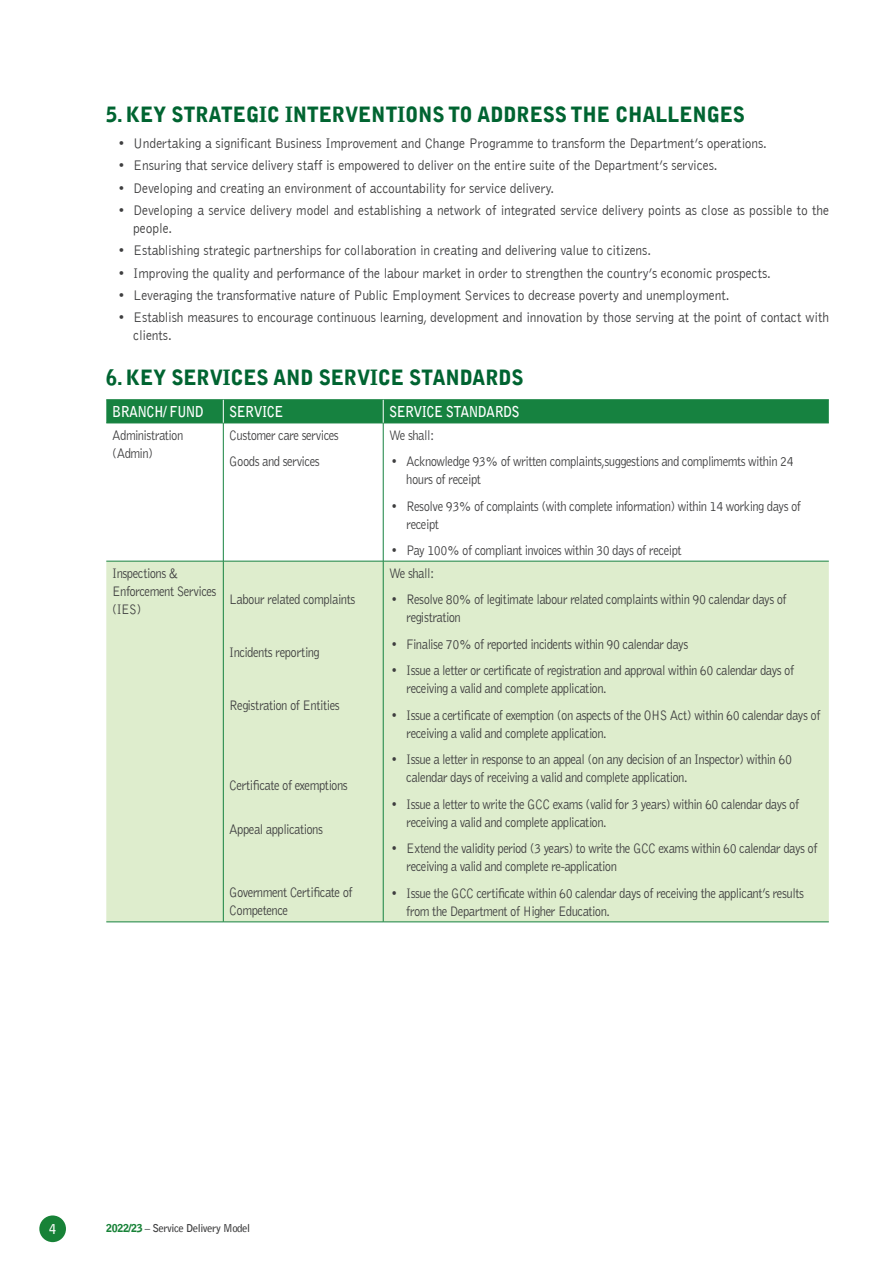
<style>
.page{position:relative;width:893px;height:1263px;background:#fff}
.page>*{position:absolute;margin:0;border:0;box-sizing:border-box;transform-origin:0 0}
._2__HEADER{font:900 21px "Bell Gothic";letter-spacing:-.01em;color:#006431;scale:.95 1}
._4_TABLE_STYLE_2{font:700 15px "Bell Gothic Std";letter-spacing:-.04em;color:#fff;scale:.89 1}
._3_TABLE_TAB{font:300 14.25px/18px "Bell Gothic Std";letter-spacing:-.04em;color:#3e3e3f;scale:.89 1}
.t1{font:300 14.25px/18px "Bell Gothic";letter-spacing:-.01em;color:#3e3e3f;scale:.95 1}
.t2{font:700 13.5px "Bell Gothic Std";color:#fff;scale:.95 1}
.t3{font:700 10.8px "Bell Gothic";letter-spacing:-.04em;color:#3e3e3f}
.s1{font-weight:900;color:#178237}
</style>
<div class="page">
<div style="left:39px;top:1215px;width:27px;height:27px;background:#178237;border-radius:50%"></div>
<div style="left:106px;top:562px;width:723px;height:360px;background:#deedcd"></div>
<hr style="left:223px;top:423px;width:1px;height:138px;background:#168240">
<hr style="left:383px;top:423px;width:1px;height:138px;background:#168240">
<hr style="left:106px;top:561px;width:117px;height:1px;background:#168240">
<hr style="left:223px;top:561px;width:160px;height:1px;background:#168240">
<hr style="left:223px;top:561px;width:1px;height:361px;background:#168240">
<hr style="left:383px;top:561px;width:446px;height:1px;background:#168240">
<hr style="left:383px;top:561px;width:1px;height:361px;background:#168240">
<hr style="left:106px;top:922px;width:117px;height:1px;background:#168240">
<hr style="left:383px;top:922px;width:446px;height:1px;background:#168240">
<hr style="left:106px;top:399px;width:117px;height:1px;background:#168240">
<hr style="left:223px;top:399px;width:160px;height:1px;background:#168240">
<hr style="left:383px;top:399px;width:446px;height:1px;background:#168240">
<hr style="left:106px;top:423px;width:117px;height:1px;background:#168240">
<hr style="left:223px;top:423px;width:160px;height:1px;background:#168240">
<hr style="left:383px;top:423px;width:446px;height:1px;background:#168240">
<hr style="left:223px;top:922px;width:160px;height:1px;background:#168240">
<div style="left:106px;top:400px;width:723px;height:23px;background:#168240"></div>
<p class="_2__HEADER" style="left:106px;top:102px;width:674px">5. KEY STRATEGIC INTERVENTIONS TO ADDRESS THE CHALLENGES</p>
<p class="t1" style="left:118px;top:135px;width:684px">• Undertaking a significant Business Improvement and Change Programme to transform the Department’s operations.</p>
<p class="t1" style="left:118px;top:157px;width:632px">• Ensuring that service delivery staff is empowered to deliver on the entire suite of the Department’s services.</p>
<p class="t1" style="left:118px;top:179px;width:460px">• Developing and creating an environment of accountability for service delivery.</p>
<p class="t1" style="left:133px;top:202px;width:734px;text-indent:-15px">• Developing a service delivery model and establishing a network of integrated service delivery points as close as possible to the people.</p>
<p class="t1" style="left:118px;top:242px;width:562px">• Establishing strategic partnerships for collaboration in creating and delivering value to citizens.</p>
<p class="t1" style="left:118px;top:264px;width:689px">• Improving the quality and performance of the labour market in order to strengthen the country’s economic prospects.</p>
<p class="t1" style="left:118px;top:286px;width:645px">• Leveraging the transformative nature of Public Employment Services to decrease poverty and unemployment.</p>
<p class="t1" style="left:133px;top:309px;width:734px;text-indent:-15px">• Establish measures to encourage continuous learning, development and innovation by those serving at the point of contact with clients.</p>
<p class="_2__HEADER" style="left:106px;top:365px;width:441px">6. KEY SERVICES AND SERVICE STANDARDS</p>
<p class="_4_TABLE_STYLE_2" style="left:112px;top:402px;width:104px">BRANCH/ FUND</p>
<p class="_4_TABLE_STYLE_2" style="left:229px;top:402px;width:62px">SERVICE</p>
<p class="_4_TABLE_STYLE_2" style="left:389px;top:402px;width:148px">SERVICE STANDARDS</p>
<p class="_3_TABLE_TAB" style="left:112px;top:426px;width:81px">Administration (Admin)</p>
<p class="_3_TABLE_TAB" style="left:229px;top:426px;width:125px">Customer care services</p>
<p class="_3_TABLE_TAB" style="left:229px;top:453px;width:103px">Goods and services</p>
<p class="_3_TABLE_TAB" style="left:389px;top:426px;width:52px">We shall:</p>
<p class="_3_TABLE_TAB" style="left:406px;top:453px;width:437px;text-indent:-15px">• Acknowledge 93% of written complaints,suggestions and complimemts within 24 hours of receipt</p>
<p class="_3_TABLE_TAB" style="left:406px;top:497px;width:445px;text-indent:-15px">• Resolve 93% of complaints (with complete information) within 14 working days of receipt</p>
<p class="_3_TABLE_TAB" style="left:391px;top:542px;width:328px">• Pay 100% of compliant invoices within 30 days of receipt</p>
<p class="_3_TABLE_TAB" style="left:112px;top:564px;width:119px">Inspections &amp;<br>Enforcement Services (IES)</p>
<p class="_3_TABLE_TAB" style="left:229px;top:591px;width:143px">Labour related complaints</p>
<p class="_3_TABLE_TAB" style="left:229px;top:644px;width:103px">Incidents reporting</p>
<p class="_3_TABLE_TAB" style="left:229px;top:697px;width:126px">Registration of Entities</p>
<p class="_3_TABLE_TAB" style="left:229px;top:776px;width:135px">Certificate of exemptions</p>
<p class="_3_TABLE_TAB" style="left:229px;top:821px;width:107px">Appeal applications</p>
<p class="_3_TABLE_TAB" style="left:229px;top:883px;width:140px">Government Certificate of<br>Competence</p>
<p class="_3_TABLE_TAB" style="left:389px;top:564px;width:52px">We shall:</p>
<p class="_3_TABLE_TAB" style="left:406px;top:591px;width:429px;text-indent:-15px">• Resolve 80% of legitimate labour related complaints within 90 calendar days of registration</p>
<p class="_3_TABLE_TAB" style="left:391px;top:635px;width:335px">• Finalise 70% of reported incidents within 90 calendar days</p>
<p class="_3_TABLE_TAB" style="left:406px;top:662px;width:438px;text-indent:-15px">• Issue a letter or certificate of registration and approval within 60 calendar days of receiving a valid and complete application.</p>
<p class="_3_TABLE_TAB" style="left:406px;top:706px;width:467px;text-indent:-15px">• Issue a certificate of exemption (on aspects of the OHS Act) within 60 calendar days of receiving a valid and complete application.</p>
<p class="_3_TABLE_TAB" style="left:406px;top:751px;width:435px;text-indent:-15px">• Issue a letter in response to an appeal (on any decision of an Inspector) within 60 calendar days of receiving a valid and complete application.</p>
<p class="_3_TABLE_TAB" style="left:406px;top:795px;width:443px;text-indent:-15px">• Issue a letter to write the GCC exams (valid for 3 years) within 60 calendar days of receiving a valid and complete application.</p>
<p class="_3_TABLE_TAB" style="left:406px;top:840px;width:464px;text-indent:-15px">• Extend the validity period (3 years) to write the GCC exams within 60 calendar days of receiving a valid and complete re-application</p>
<p class="_3_TABLE_TAB" style="left:406px;top:884px;width:448px;text-indent:-15px">• Issue the GCC certificate within 60 calendar days of receiving the applicant’s results from the Department of Higher Education.</p>
<p class="t2" style="left:49px;top:1220px;width:9px">4</p>
<p class="t3" style="left:106px;top:1222px;width:145px"><span class="s1">2022/23</span> – Service Delivery Model</p>
</div>
